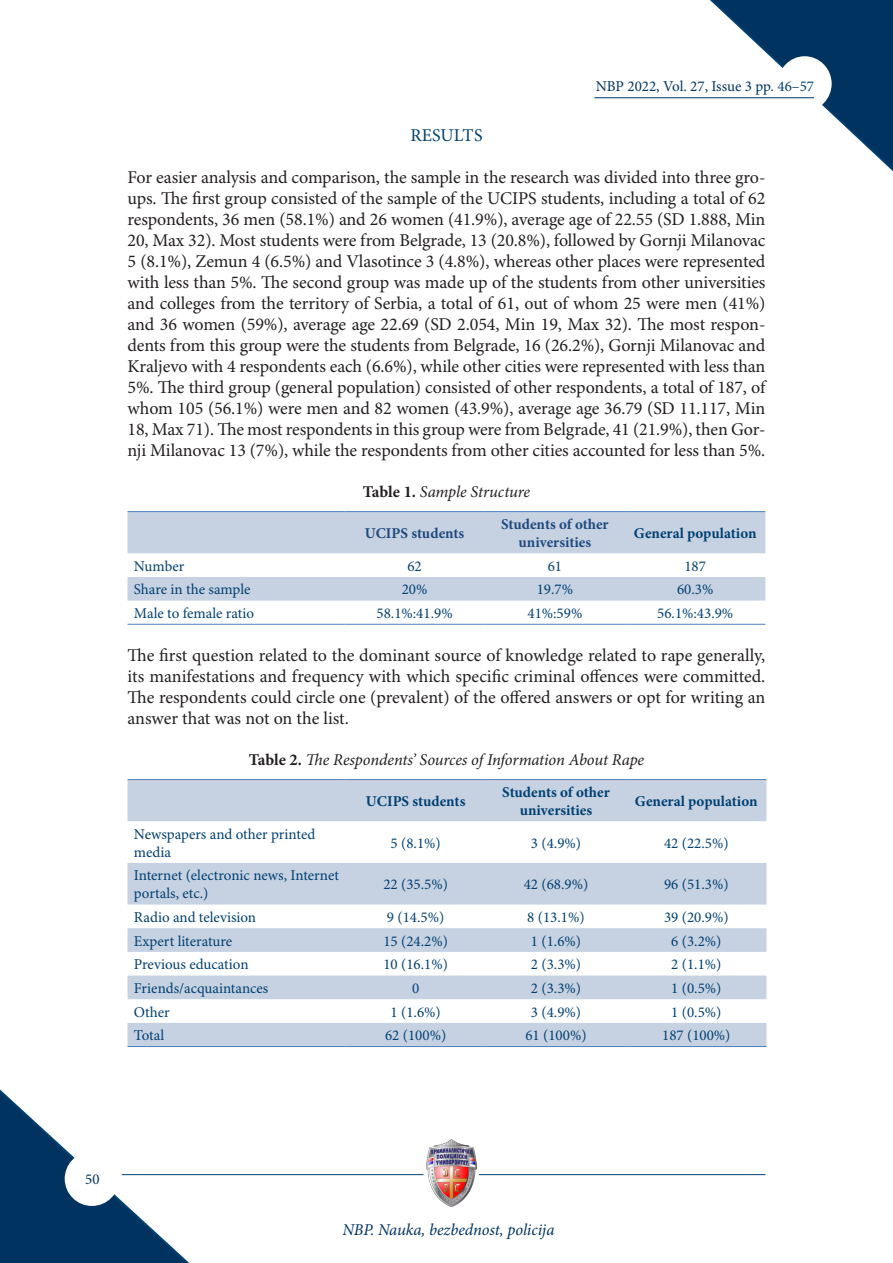
<style>
.page{position:relative;width:893px;height:1263px;background:#fff}
.page>*{position:absolute;margin:0;border:0;box-sizing:border-box;transform-origin:0 0}
.t1{font:18px/21px "Minion Pro";letter-spacing:-.01em;color:#231f20;text-align:justify}
.N1{font:18px "Minion Pro";letter-spacing:.01em;color:#004071}
.Tabela{font:italic 16.5px "Minion Pro";letter-spacing:-.01em;color:#231f20}
.t2{font:italic 16.5px "Minion Pro";letter-spacing:-.005em;color:#003360}
.Normal__Web{font:15px "Minion Pro";color:#004071}
.Pasus_sa_listom1{font:15px/18px "Minion Pro";color:#004071}
.Normal__Web-2{font:700 15px/18px "Minion Pro";color:#004071;text-align:center}
.Normal__Web-3{font:700 15px/18px "Minion Pro";color:#1f497d;text-align:center}
.t3{font:15px "Minion Pro";color:#003360}
.s1{color:#004071}
.s2{font-weight:700;font-style:normal}
</style>
<div class="page">
<img style="left:426px;top:1140px;width:51px;height:67px">
<hr style="left:122px;top:1174px;width:301px;height:1px;background:#004071">
<hr style="left:479px;top:1174px;width:286px;height:1px;background:#004071">
<svg style="left:684px;top:0;width:209px;height:172px"></svg>
<div style="left:778px;top:56px;width:54px;height:55px;background:#fff;border-radius:50%"></div>
<hr style="left:594px;top:97px;width:220px;height:1px;background:#003360">
<svg style="left:128px;top:512px;width:637px;height:89px;fill:#c6d1e2"></svg>
<hr style="left:128px;top:511px;width:216px;height:1px;background:#4f81bd">
<hr style="left:344px;top:511px;width:141px;height:1px;background:#4f81bd">
<hr style="left:485px;top:511px;width:140px;height:1px;background:#4f81bd">
<hr style="left:625px;top:511px;width:140px;height:1px;background:#4f81bd">
<hr style="left:128px;top:624px;width:216px;height:1px;background:#4f81bd">
<hr style="left:344px;top:624px;width:141px;height:1px;background:#4f81bd">
<hr style="left:485px;top:624px;width:140px;height:1px;background:#4f81bd">
<hr style="left:625px;top:624px;width:140px;height:1px;background:#4f81bd">
<svg style="left:128px;top:780px;width:638px;height:266px;fill:#c6d1e2"></svg>
<div style="left:128px;top:928px;width:638px;height:24px;background:#c6d1e2"></div>
<hr style="left:128px;top:779px;width:217px;height:1px;background:#4f81bd">
<hr style="left:345px;top:779px;width:141px;height:1px;background:#4f81bd">
<hr style="left:486px;top:779px;width:140px;height:1px;background:#4f81bd">
<hr style="left:626px;top:779px;width:140px;height:1px;background:#4f81bd">
<hr style="left:128px;top:1046px;width:217px;height:1px;background:#4f81bd">
<hr style="left:345px;top:1046px;width:141px;height:1px;background:#4f81bd">
<hr style="left:486px;top:1046px;width:140px;height:1px;background:#4f81bd">
<hr style="left:626px;top:1046px;width:140px;height:1px;background:#4f81bd">
<svg style="left:0;top:1089px;width:214px;height:174px"></svg>
<p class="t3" style="left:596px;top:78px;width:220px">NBP 2022, Vol. 27, Issue 3 pp. <span class="s1">46–57</span></p>
<p class="N1" style="left:410px;top:124px;width:74px">RESULTS</p>
<p class="t1" style="left:128px;top:167px;width:639px">For easier analysis and comparison, the sample in the research was divided into three gro&shy;ups. The first group consisted of the sample of the UCIPS students, including a total of 62 respondents, 36 men (58.1%) and 26 women (41.9%), average age of 22.55 (SD 1.888, Min 20, Max 32). Most students were from Belgrade, 13 (20.8%), followed by Gornji Milanovac 5 (8.1%), Zemun 4 (6.5%) and Vlasotince 3 (4.8%), whereas other places were represented with less than 5%. The second group was made up of the students from other universities and colleges from the territory of Serbia, a total of 61, out of whom 25 were men (41%) and 36 women (59%), average age 22.69 (SD 2.054, Min 19, Max 32). The most respon&shy;dents from this group were the students from Belgrade, 16 (26.2%), Gornji Milanovac and Kraljevo with 4 respondents each (6.6%), while other cities were represented with less than 5%. The third group (general population) consisted of other respondents, a total of 187, of whom 105 (56.1%) were men and 82 women (43.9%), average age 36.79 (SD 11.117, Min 18, Max 71). The most respondents in this group were from Belgrade, 41 (21.9%), then Gor&shy;nji Milanovac 13 (7%), while the respondents from other cities accounted for less than 5%.</p>
<p class="Tabela" style="left:363px;top:480px;width:169px"><span class="s2">Table 1.</span> Sample Structure</p>
<p class="Normal__Web-3" style="left:365px;top:524px;width:101px">UCIPS students</p>
<p class="Normal__Web-3" style="left:501px;top:515px;width:109px">Students of other universities</p>
<p class="Normal__Web-2" style="left:634px;top:524px;width:124px">General population</p>
<p class="Normal__Web" style="left:134px;top:557px;width:52px">Number</p>
<p class="Normal__Web" style="left:407px;top:557px;width:16px">62</p>
<p class="Normal__Web" style="left:548px;top:557px;width:16px">61</p>
<p class="Normal__Web" style="left:684px;top:557px;width:23px">187</p>
<p class="Normal__Web" style="left:134px;top:580px;width:118px">Share in the sample</p>
<p class="Normal__Web" style="left:402px;top:580px;width:27px">20%</p>
<p class="Normal__Web" style="left:537px;top:580px;width:38px">19.7%</p>
<p class="Normal__Web" style="left:677px;top:580px;width:38px">60.3%</p>
<p class="Normal__Web" style="left:134px;top:604px;width:122px">Male to female ratio</p>
<p class="Normal__Web" style="left:376px;top:604px;width:78px">58.1%:41.9%</p>
<p class="Normal__Web" style="left:527px;top:604px;width:56px">41%:59%</p>
<p class="Normal__Web" style="left:657px;top:604px;width:78px">56.1%:43.9%</p>
<p class="t1" style="left:128px;top:645px;width:639px">The first question related to the dominant source of knowledge related to rape generally, its manifestations and frequency with which specific criminal offences were committed.<br>The respondents could circle one (prevalent) of the offered answers or opt for writing an answer that was not on the list.</p>
<p class="Tabela" style="left:249px;top:748px;width:397px"><span class="s2">Table 2.</span> The Respondents’ Sources of Information About Rape</p>
<p class="Normal__Web-2" style="left:366px;top:792px;width:101px">UCIPS students</p>
<p class="Normal__Web-2" style="left:502px;top:783px;width:109px">Students of other universities</p>
<p class="Normal__Web-2" style="left:635px;top:792px;width:124px">General population</p>
<p class="Pasus_sa_listom1" style="left:134px;top:825px;width:183px">Newspapers and other printed media</p>
<p class="Normal__Web" style="left:391px;top:834px;width:52px">5 (8.1%)</p>
<p class="Normal__Web" style="left:531px;top:834px;width:52px">3 (4.9%)</p>
<p class="Normal__Web" style="left:664px;top:834px;width:66px">42 (22.5%)</p>
<p class="Pasus_sa_listom1" style="left:134px;top:867px;width:207px">Internet (electronic news, Internet portals, etc.)</p>
<p class="Normal__Web" style="left:383px;top:875px;width:66px">22 (35.5%)</p>
<p class="Normal__Web" style="left:524px;top:875px;width:66px">42 (68.9%)</p>
<p class="Normal__Web" style="left:664px;top:875px;width:66px">96 (51.3%)</p>
<p class="Pasus_sa_listom1" style="left:134px;top:909px;width:124px">Radio and television</p>
<p class="Normal__Web" style="left:387px;top:908px;width:59px">9 (14.5%)</p>
<p class="Normal__Web" style="left:527px;top:908px;width:59px">8 (13.1%)</p>
<p class="Normal__Web" style="left:664px;top:908px;width:66px">39 (20.9%)</p>
<p class="Pasus_sa_listom1" style="left:134px;top:932px;width:100px">Expert literature</p>
<p class="Normal__Web" style="left:383px;top:932px;width:66px">15 (24.2%)</p>
<p class="Normal__Web" style="left:531px;top:932px;width:52px">1 (1.6%)</p>
<p class="Normal__Web" style="left:671px;top:932px;width:52px">6 (3.2%)</p>
<p class="Pasus_sa_listom1" style="left:134px;top:956px;width:116px">Previous education</p>
<p class="Normal__Web" style="left:383px;top:955px;width:66px">10 (16.1%)</p>
<p class="Normal__Web" style="left:531px;top:955px;width:52px">2 (3.3%)</p>
<p class="Normal__Web" style="left:671px;top:955px;width:52px">2 (1.1%)</p>
<p class="Pasus_sa_listom1" style="left:134px;top:980px;width:136px">Friends/acquaintances</p>
<p class="Normal__Web" style="left:412px;top:979px;width:9px">0</p>
<p class="Normal__Web" style="left:531px;top:979px;width:52px">2 (3.3%)</p>
<p class="Normal__Web" style="left:671px;top:979px;width:52px">1 (0.5%)</p>
<p class="Pasus_sa_listom1" style="left:134px;top:1003px;width:37px">Other</p>
<p class="Normal__Web" style="left:391px;top:1003px;width:52px">1 (1.6%)</p>
<p class="Normal__Web" style="left:531px;top:1003px;width:52px">3 (4.9%)</p>
<p class="Normal__Web" style="left:671px;top:1003px;width:52px">1 (0.5%)</p>
<p class="Pasus_sa_listom1" style="left:134px;top:1027px;width:32px">Total</p>
<p class="Normal__Web" style="left:385px;top:1026px;width:63px">62 (100%)</p>
<p class="Normal__Web" style="left:525px;top:1026px;width:63px">61 (100%)</p>
<p class="Normal__Web" style="left:662px;top:1026px;width:70px">187 (100%)</p>
<p class="t2" style="left:342px;top:1218px;width:214px">NBP. Nauka, bezbednost, policija</p>
</div>
